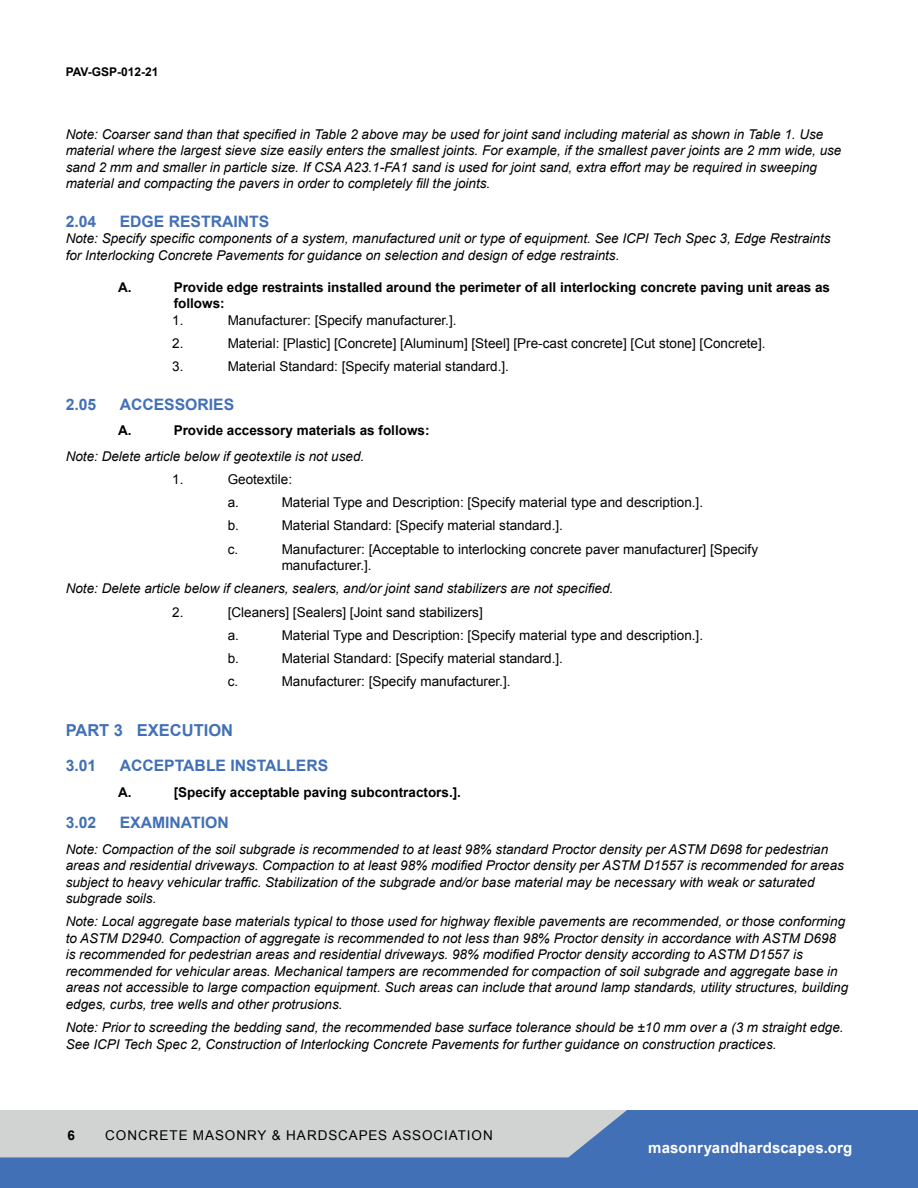
<style>
.page{position:relative;width:918px;height:1188px;background:#fff}
.page>*{position:absolute;margin:0;border:0;box-sizing:border-box;transform-origin:0 0}
.t1{font:700 16.5px "Arial";color:#4270b7}
.t2{font:700 15.75px "Arial";color:#4270b7}
.t3{font:700 15px "Arial";letter-spacing:.01em;color:#fff}
.t4{font:italic 13.5px/16.5px "Arial";color:#000}
.t5{font:13.5px/23.2px "Arial";color:#000}
.t6{font:700 13.5px/16.5px "Arial";color:#000}
.t7{font:13.5px "Arial";letter-spacing:.07em;color:#000}
.t8{font:700 12px "Arial";color:#000}
</style>
<div class="page">
<svg style="left:0;top:1110px;width:918px;height:78px;background:#7b97c1"></svg>
<p class="t8" style="left:66px;top:65px;width:94px">PAV-GSP-012-21</p>
<p class="t4" style="left:66px;top:126px;width:777px">Note: Coarser sand than that specified in Table 2 above may be used for joint sand including material as shown in Table 1. Use material where the largest sieve size easily enters the smallest joints. For example, if the smallest paver joints are 2 mm wide, use sand 2 mm and smaller in particle size. If CSA A23.1-FA1 sand is used for joint sand, extra effort may be required in sweeping material and compacting the pavers in order to completely fill the joints.</p>
<p class="t2" style="left:66px;top:215px;width:32px">2.04</p>
<p class="t2" style="left:120px;top:215px;width:151px">EDGE RESTRAINTS</p>
<p class="t4" style="left:66px;top:230px;width:766px">Note: Specify specific components of a system, manufactured unit or type of equipment. See ICPI Tech Spec 3, Edge Restraints for Interlocking Concrete Pavements for guidance on selection and design of edge restraints.</p>
<p class="t6" style="left:118px;top:280px;width:15px">A.</p>
<p class="t6" style="left:174px;top:280px;width:658px">Provide edge restraints installed around the perimeter of all interlocking concrete paving unit areas as follows:</p>
<p class="t5" style="left:172px;top:309px;width:13px">1.</p>
<p class="t5" style="left:228px;top:309px;width:230px">Manufacturer: [Specify manufacturer.].</p>
<p class="t5" style="left:172px;top:332px;width:13px">2.</p>
<p class="t5" style="left:228px;top:332px;width:539px">Material: [Plastic] [Concrete] [Aluminum] [Steel] [Pre-cast concrete] [Cut stone] [Concrete].</p>
<p class="t5" style="left:172px;top:355px;width:13px">3.</p>
<p class="t5" style="left:228px;top:355px;width:283px">Material Standard: [Specify material standard.].</p>
<p class="t2" style="left:66px;top:398px;width:32px">2.05</p>
<p class="t2" style="left:120px;top:398px;width:116px">ACCESSORIES</p>
<p class="t6" style="left:118px;top:423px;width:15px">A.</p>
<p class="t6" style="left:174px;top:423px;width:257px">Provide accessory materials as follows:</p>
<p class="t4" style="left:66px;top:448px;width:300px">Note: Delete article below if geotextile is not used.</p>
<p class="t5" style="left:172px;top:469px;width:13px">1.</p>
<p class="t5" style="left:228px;top:469px;width:66px">Geotextile: a.</p>
<p class="t5" style="left:282px;top:491px;width:423px">Material Type and Description: [Specify material type and description.].</p>
<p class="t5" style="left:228px;top:514px;width:13px">b.</p>
<p class="t5" style="left:282px;top:514px;width:283px">Material Standard: [Specify material standard.].</p>
<p class="t5" style="left:228px;top:537px;width:12px">c.</p>
<p class="t5" style="left:282px;top:541px;width:478px;line-height:16.5px">Manufacturer: [Acceptable to interlocking concrete paver manufacturer] [Specify manufacturer.].</p>
<p class="t4" style="left:66px;top:581px;width:549px">Note: Delete article below if cleaners, sealers, and/or joint sand stabilizers are not specified.</p>
<p class="t5" style="left:172px;top:601px;width:13px">2.</p>
<p class="t5" style="left:228px;top:601px;width:257px">[Cleaners] [Sealers] [Joint sand stabilizers] a.</p>
<p class="t5" style="left:282px;top:624px;width:423px">Material Type and Description: [Specify material type and description.].</p>
<p class="t5" style="left:228px;top:647px;width:13px">b.</p>
<p class="t5" style="left:282px;top:647px;width:283px">Material Standard: [Specify material standard.].</p>
<p class="t5" style="left:228px;top:670px;width:12px">c.</p>
<p class="t5" style="left:282px;top:670px;width:230px">Manufacturer: [Specify manufacturer.].</p>
<p class="t1" style="left:66px;top:724px;width:169px">PART 3 EXECUTION</p>
<p class="t2" style="left:66px;top:760px;width:32px">3.01</p>
<p class="t2" style="left:120px;top:760px;width:210px">ACCEPTABLE INSTALLERS</p>
<p class="t6" style="left:118px;top:785px;width:15px">A.</p>
<p class="t6" style="left:174px;top:785px;width:289px">[Specify acceptable paving subcontractors.].</p>
<p class="t2" style="left:66px;top:817px;width:32px">3.02</p>
<p class="t2" style="left:120px;top:817px;width:111px">EXAMINATION</p>
<p class="t4" style="left:66px;top:841px;width:780px">Note: Compaction of the soil subgrade is recommended to at least 98% standard Proctor density per ASTM D698 for pedestrian areas and residential driveways. Compaction to at least 98% modified Proctor density per ASTM D1557 is recommended for areas subject to heavy vehicular traffic. Stabilization of the subgrade and/or base material may be necessary with weak or saturated subgrade soils.</p>
<p class="t4" style="left:66px;top:914px;width:784px">Note: Local aggregate base materials typical to those used for highway flexible pavements are recommended, or those conforming to ASTM D2940. Compaction of aggregate is recommended to not less than 98% Proctor density in accordance with ASTM D698 is recommended for pedestrian areas and residential driveways. 98% modified Proctor density according to ASTM D1557 is recommended for vehicular areas. Mechanical tampers are recommended for compaction of soil subgrade and aggregate base in areas not accessible to large compaction equipment. Such areas can include that around lamp standards, utility structures, building edges, curbs, tree wells and other protrusions.</p>
<p class="t4" style="left:66px;top:1019px;width:780px">Note: Prior to screeding the bedding sand, the recommended base surface tolerance should be ±10 mm over a (3 m straight edge.<br>See ICPI Tech Spec 2, Construction of Interlocking Concrete Pavements for further guidance on construction practices.</p>
<p class="t6" style="left:67px;top:1128px;width:9px">6</p>
<p class="t7" style="left:105px;top:1127px;width:389px">CONCRETE MASONRY &amp; HARDSCAPES ASSOCIATION</p>
<p class="t3" style="left:648px;top:1143px;width:206px">masonryandhardscapes.org</p>
</div>
